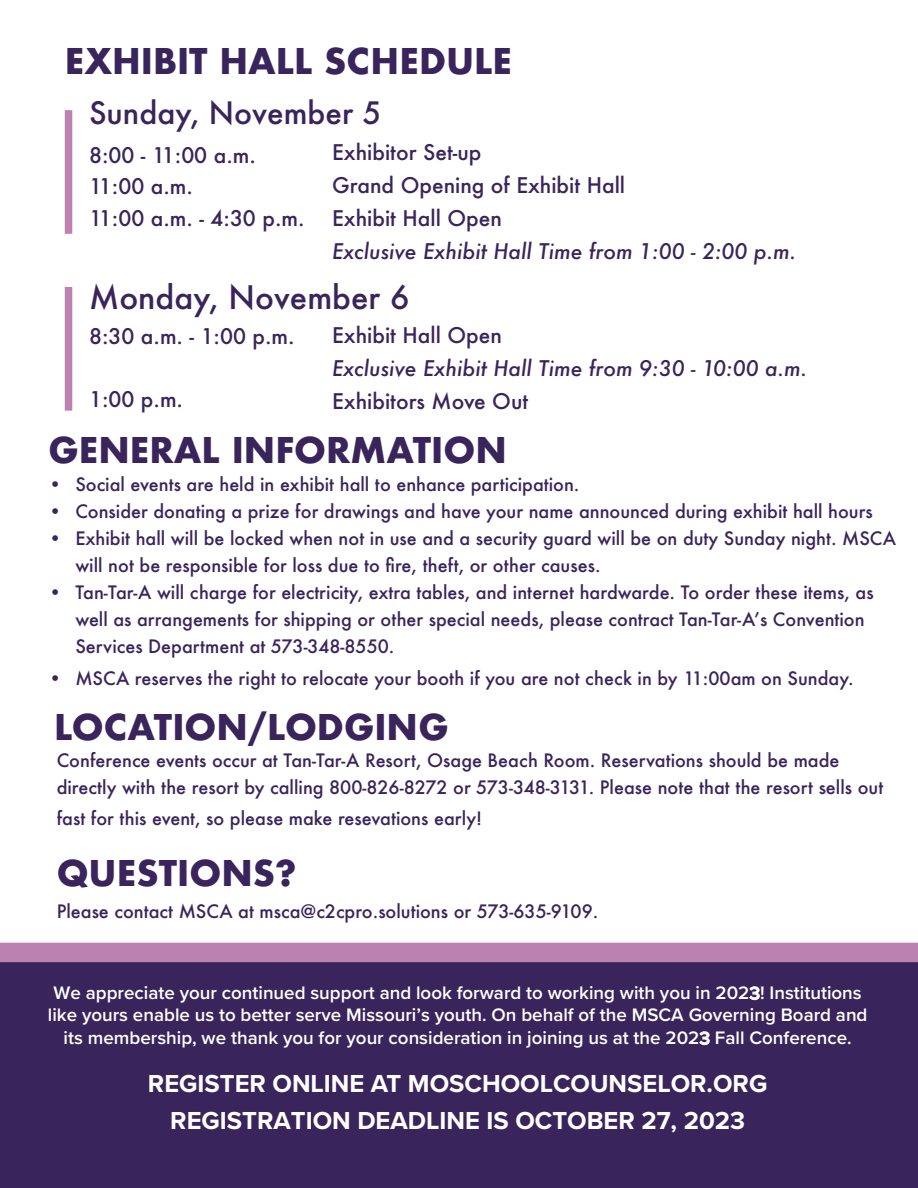
<style>
.page{position:relative;width:918px;height:1188px;background:#fff}
.page>*{position:absolute;margin:0;border:0;box-sizing:border-box;transform-origin:0 0}
.t1{font:700 34.5px "Futura";color:#3a245c}
.t2{font:500 31.5px "Futura";color:#3a245c}
.t3{font:500 30px "Futura";color:#3a245c}
.t4{font:700 25.5px/37.2px "Proxima Nova";color:#fff;text-align:center}
.t5{font:500 21px/33px "Futura";color:#3a245c}
.t6{font:italic 500 21px/33px "Futura";color:#3a245c}
.t7{font:600 18.75px/22.5px "Proxima Nova";color:#fff;text-align:center}
.t8{font:500 18px/27px "Futura";color:#3a245c}
.s1{font-style:italic}
.s2{font-style:normal}
</style>
<div class="page">
<div style="left:65px;top:110px;width:7px;height:124px;background:#bb82b1"></div>
<div style="left:65px;top:287px;width:7px;height:124px;background:#bb82b1"></div>
<div style="left:0;top:962px;width:918px;height:226px;background:#3a245c"></div>
<div style="left:0;top:943px;width:918px;height:19px;background:#bb82b1"></div>
<p class="t1" style="left:65px;top:36px;width:449px">EXHIBIT HALL SCHEDULE</p>
<p class="t3" style="left:89px;top:92px;width:294px">Sunday, November 5</p>
<p class="t5" style="left:89px;top:138px;width:168px">8:00 - 11:00 a.m.</p>
<p class="t5" style="left:89px;top:170px;width:105px">11:00 a.m.</p>
<p class="t5" style="left:89px;top:201px;width:217px">11:00 a.m. - 4:30 p.m.</p>
<p class="t5" style="left:332px;top:136px;width:466px">Exhibitor Set-up<br>Grand Opening of Exhibit Hall<br>Exhibit Hall Open<br><span class="s1">Exclusive Exhibit Hall Time from 1:00 - 2:00 p.m.</span></p>
<p class="t2" style="left:89px;top:275px;width:322px">Monday, November 6</p>
<p class="t5" style="left:89px;top:320px;width:207px">8:30 a.m. - 1:00 p.m.</p>
<p class="t6" style="left:332px;top:319px;width:477px"><span class="s2">Exhibit Hall Open<br></span>Exclusive Exhibit Hall Time from 9:30 - 10:00 a.m.<br><span class="s2">Exhibitors Move Out</span></p>
<p class="t5" style="left:89px;top:383px;width:96px">1:00 p.m.</p>
<p class="t1" style="left:48px;top:425px;width:460px">GENERAL INFORMATION</p>
<p class="t8" style="left:48px;top:471px;width:533px">• Social events are held in exhibit hall to enhance participation.</p>
<p class="t8" style="left:48px;top:498px;width:826px">• Consider donating a prize for drawings and have your name announced during exhibit hall hours</p>
<p class="t8" style="left:75px;top:525px;width:822px;text-indent:-27px">• Exhibit hall will be locked when not in use and a security guard will be on duty Sunday night. MSCA will not be responsible for loss due to fire, theft, or other causes.</p>
<p class="t8" style="left:75px;top:579px;width:800px;text-indent:-27px">• Tan-Tar-A will charge for electricity, extra tables, and internet hardwarde. To order these items, as well as arrangements for shipping or other special needs, please contract Tan-Tar-A’s Convention<br>Services Department at 573-348-8550.</p>
<p class="t8" style="left:48px;top:664px;width:807px">• MSCA reserves the right to relocate your booth if you are not check in by 11:00am on Sunday.</p>
<p class="t1" style="left:54px;top:702px;width:396px">LOCATION/LODGING</p>
<p class="t8" style="left:57px;top:746px;width:784px">Conference events occur at Tan-Tar-A Resort, Osage Beach Room. Reservations should be made</p>
<p class="t8" style="left:57px;top:771px;width:828px;line-height:31.5px">directly with the resort by calling 800-826-8272 or 573-348-3131. Please note that the resort sells out fast for this event, so please make resevations early!</p>
<p class="t1" style="left:57px;top:849px;width:241px">QUESTIONS?</p>
<p class="t8" style="left:57px;top:898px;width:543px">Please contact MSCA at msca@c2cpro.solutions or 573-635-9109.</p>
<p class="t7" style="left:48px;top:981px;width:821px">We appreciate your continued support and look forward to working with you in 2023! Institutions like yours enable us to better serve Missouri’s youth. On behalf of the MSCA Governing Board and its membership, we thank you for your consideration in joining us at the 2023 Fall Conference.</p>
<p class="t4" style="left:148px;top:1064px;width:621px">REGISTER ONLINE AT MOSCHOOLCOUNSELOR.ORG<br>REGISTRATION DEADLINE IS OCTOBER 27, 2023</p>
</div>
